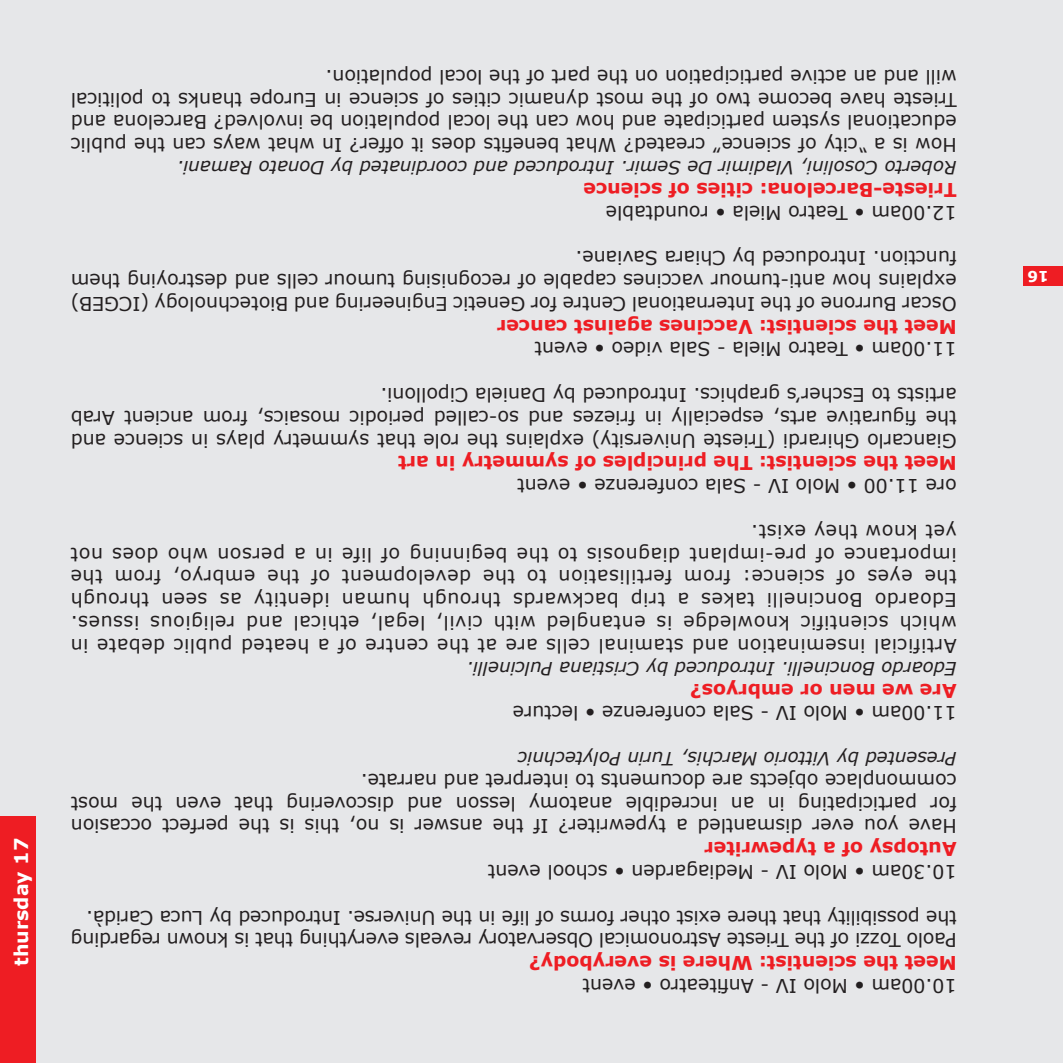
<style>
.page{position:relative;width:1063px;height:1063px;background:#e6e7e9}
.page>*{position:absolute;margin:0;border:0;box-sizing:border-box;transform-origin:0 0}
.t1{font:19px/22.8px "Verdana";color:#231f20;text-align:justify}
.t2{font:700 19px "Verdana";color:#ee1d23}
.t3{font:700 19px "Verdana";color:#fff}
.t4{font:italic 18.25px "Verdana";color:#231f20}
.t5{font:700 15px "Verdana";color:#fff}
</style>
<div class="page">
<div style="left:1023px;top:266px;width:40px;height:20px;background:#ee1d23"></div>
<div style="left:0;top:816px;width:35px;height:247px;background:#ee1d23"></div>
<p class="t3" style="left:9px;top:966px;width:130px;rotate:-90deg">thursday 17</p>
<p class="t1" style="left:957px;top:157px;width:887px;rotate:-180deg">How is a “city of science” created? What benefits does it offer? In what ways can the public educational system participate and how can the local population be involved? Barcelona and Trieste have become two of the most dynamic cities of science in Europe thanks to political will and an active participation on the part of the local population.</p>
<p class="t4" style="left:957px;top:179px;width:781px;rotate:-180deg">Roberto Cosolini, Vladimir De Semir. Introduced and coordinated by Donato Ramani.</p>
<p class="t2" style="left:957px;top:202px;width:375px;rotate:-180deg">Trieste-Barcelona: cities of science</p>
<p class="t1" style="left:957px;top:225px;width:352px;rotate:-180deg">12.00am • Teatro Miela • roundtable</p>
<p class="t1" style="left:957px;top:316px;width:887px;rotate:-180deg">Oscar Burrone of the International Centre for Genetic Engineering and Biotechnology (ICGEB) explains how anti-tumour vaccines capable of recognising tumour cells and destroying them function. Introduced by Chiara Saviane.</p>
<p class="t2" style="left:957px;top:339px;width:461px;rotate:-180deg">Meet the scientist: Vaccines against cancer</p>
<p class="t1" style="left:957px;top:361px;width:424px;rotate:-180deg">11.00am • Teatro Miela - Sala video • event</p>
<p class="t1" style="left:957px;top:453px;width:887px;rotate:-180deg">Giancarlo Ghirardi (Trieste University) explains the role that symmetry plays in science and the figurative arts, especially in friezes and so-called periodic mosaics, from ancient Arab artists to Escher’s graphics. Introduced by Daniela Cipolloni.</p>
<p class="t2" style="left:957px;top:475px;width:560px;rotate:-180deg">Meet the scientist: The principles of symmetry in art</p>
<p class="t1" style="left:957px;top:498px;width:441px;rotate:-180deg">ore 11.00 • Molo IV - Sala conferenze • event</p>
<p class="t1" style="left:957px;top:658px;width:888px;rotate:-180deg">Artificial insemination and staminal cells are at the centre of a heated public debate in which scientific knowledge is entangled with civil, legal, ethical and religious issues.<br>Edoardo Boncinelli takes a trip backwards through human identity as seen through the eyes of science: from fertilisation to the development of the embryo, from the importance of pre-implant diagnosis to the beginning of life in a person who does not yet know they exist.</p>
<p class="t4" style="left:957px;top:680px;width:492px;rotate:-180deg">Edoardo Boncinelli. Introduced by Cristiana Pulcinelli.</p>
<p class="t2" style="left:957px;top:703px;width:268px;rotate:-180deg">Are we men or embryos?</p>
<p class="t1" style="left:957px;top:725px;width:445px;rotate:-180deg">11.00am • Molo IV - Sala conferenze • lecture</p>
<p class="t4" style="left:957px;top:770px;width:440px;rotate:-180deg">Presented by Vittorio Marchis, Turin Polytechnic</p>
<p class="t1" style="left:957px;top:838px;width:887px;rotate:-180deg">Have you ever dismantled a typewriter? If the answer is no, this is the perfect occasion for participating in an incredible anatomy lesson and discovering that even the most commonplace objects are documents to interpret and narrate.</p>
<p class="t2" style="left:957px;top:861px;width:254px;rotate:-180deg">Autopsy of a typewriter</p>
<p class="t1" style="left:957px;top:884px;width:470px;rotate:-180deg">10.30am • Molo IV - Mediagarden • school event</p>
<p class="t1" style="left:957px;top:952px;width:887px;rotate:-180deg">Paolo Tozzi of the Trieste Astronomical Observatory reveals everything that is known regarding the possibility that there exist other forms of life in the Universe. Introduced by Luca Caridà.</p>
<p class="t2" style="left:957px;top:975px;width:429px;rotate:-180deg">Meet the scientist: Where is everybody?</p>
<p class="t1" style="left:957px;top:998px;width:375px;rotate:-180deg">10.00am • Molo IV - Anfiteatro • event</p>
<p class="t5" style="left:1049px;top:286px;width:23px;rotate:-180deg">16</p>
</div>
